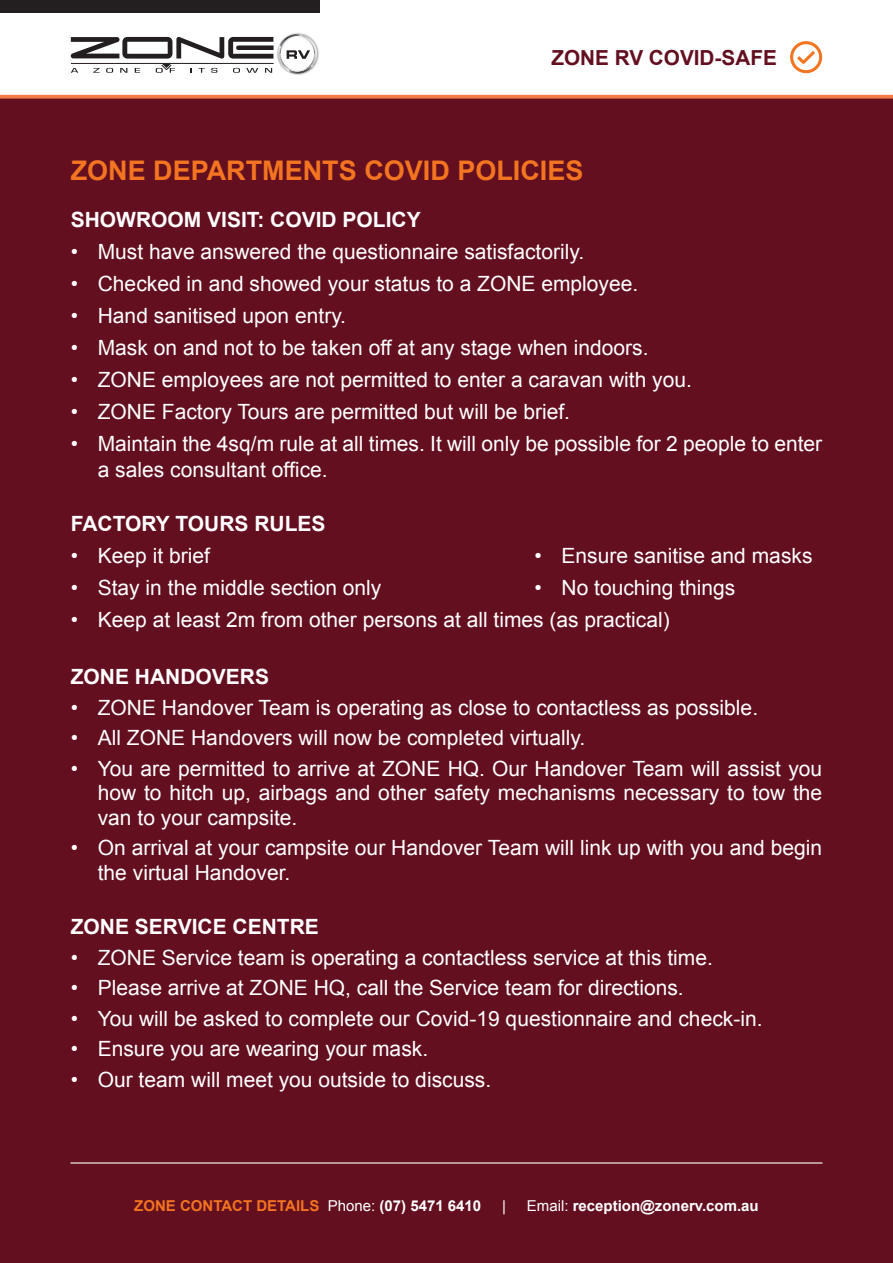
<style>
.page{position:relative;width:893px;height:1263px;background:#fff}
.page>*{position:absolute;margin:0;border:0;box-sizing:border-box;transform-origin:0 0}
.t1{font:700 27px "Arial";color:#f37421}
.t2{font:21px/24.5px "Arial";color:#fff}
.t3{font:700 21px "Arial";color:#fff}
.t4{font:700 20.7px "Arial";color:#630f1f}
.t5{font:700 15px "Arial";color:#f37421}
.t6{font:700 15px "Arial";color:#fff}
.t7{font:15px "Arial";color:#fff}
.s1{font-weight:400;color:#fff}
.s2{color:#fff}
.s3{font-weight:400}
</style>
<div class="page">
<div style="left:0;top:97px;width:893px;height:1166px;background:#630f1f"></div>
<img style="left:292px;top:33px;width:27px;height:42px">
<svg style="left:71px;top:34px;width:246px;height:40px"></svg>
<div style="left:0;top:0;width:319px;height:13px;background:#231f20"></div>
<svg style="left:0;top:95px;width:893px;height:4px;background:#e46f40"></svg>
<svg style="left:790px;top:41px;width:32px;height:32px"></svg>
<hr style="left:71px;top:1162px;width:751px;height:1px;background:#fff">
<p class="t4" style="left:551px;top:50px;width:227px">ZONE RV COVID-SAFE</p>
<p class="t1" style="left:71px;top:161px;width:514px">ZONE DEPARTMENTS COVID POLICIES</p>
<p class="t3" style="left:71px;top:212px;width:352px">SHOWROOM VISIT: COVID POLICY</p>
<p class="t2" style="left:71px;top:242px;width:515px">• Must have answered the questionnaire satisfactorily.</p>
<p class="t2" style="left:71px;top:274px;width:569px">• Checked in and showed your status to a ZONE employee.</p>
<p class="t2" style="left:71px;top:306px;width:277px">• Hand sanitised upon entry.</p>
<p class="t2" style="left:71px;top:338px;width:579px">• Mask on and not to be taken off at any stage when indoors.</p>
<p class="t2" style="left:71px;top:370px;width:623px">• ZONE employees are not permitted to enter a caravan with you.</p>
<p class="t2" style="left:71px;top:402px;width:501px">• ZONE Factory Tours are permitted but will be brief.</p>
<p class="t2" style="left:98px;top:433px;width:726px;line-height:26px;text-indent:-27px">• Maintain the 4sq/m rule at all times. It will only be possible for 2 people to enter a sales consultant office.</p>
<p class="t3" style="left:71px;top:516px;width:256px">FACTORY TOURS RULES</p>
<p class="t2" style="left:71px;top:545px;width:141px">• Keep it brief</p>
<p class="t2" style="left:71px;top:577px;width:312px">• Stay in the middle section only</p>
<p class="t2" style="left:71px;top:609px;width:600px">• Keep at least 2m from other persons at all times (as practical)</p>
<p class="t2" style="left:534px;top:545px;width:279px">• Ensure sanitise and masks</p>
<p class="t2" style="left:534px;top:577px;width:202px">• No touching things</p>
<p class="t3" style="left:71px;top:669px;width:200px">ZONE HANDOVERS</p>
<p class="t2" style="left:71px;top:697px;width:689px">• ZONE Handover Team is operating as close to contactless as possible.</p>
<p class="t2" style="left:71px;top:727px;width:516px">• All ZONE Handovers will now be completed virtually.</p>
<p class="t2" style="left:98px;top:758px;width:726px;text-align:justify;text-indent:-27px">• You are permitted to arrive at ZONE HQ. Our Handover Team will assist you how to hitch up, airbags and other safety mechanisms necessary to tow the van to your campsite.</p>
<p class="t2" style="left:98px;top:837px;width:726px;text-indent:-27px">• On arrival at your campsite our Handover Team will link up with you and begin the virtual Handover.</p>
<p class="t3" style="left:71px;top:919px;width:250px">ZONE SERVICE CENTRE</p>
<p class="t2" style="left:71px;top:947px;width:644px">• ZONE Service team is operating a contactless service at this time.</p>
<p class="t2" style="left:71px;top:977px;width:614px">• Please arrive at ZONE HQ, call the Service team for directions.</p>
<p class="t2" style="left:71px;top:1008px;width:693px">• You will be asked to complete our Covid-19 questionnaire and check-in.</p>
<p class="t2" style="left:71px;top:1038px;width:359px">• Ensure you are wearing your mask.</p>
<p class="t2" style="left:71px;top:1069px;width:422px">• Our team will meet you outside to discuss.</p>
<p class="t5" style="left:134px;top:1200px;width:349px">ZONE CONTACT DETAILS <span class="s1">Phone:</span> <span class="s2">(07) 5471 6410</span></p>
<p class="t7" style="left:502px;top:1200px;width:5px">|</p>
<p class="t6" style="left:527px;top:1200px;width:233px"><span class="s3">Email:</span> reception@zonerv.com.au</p>
</div>
